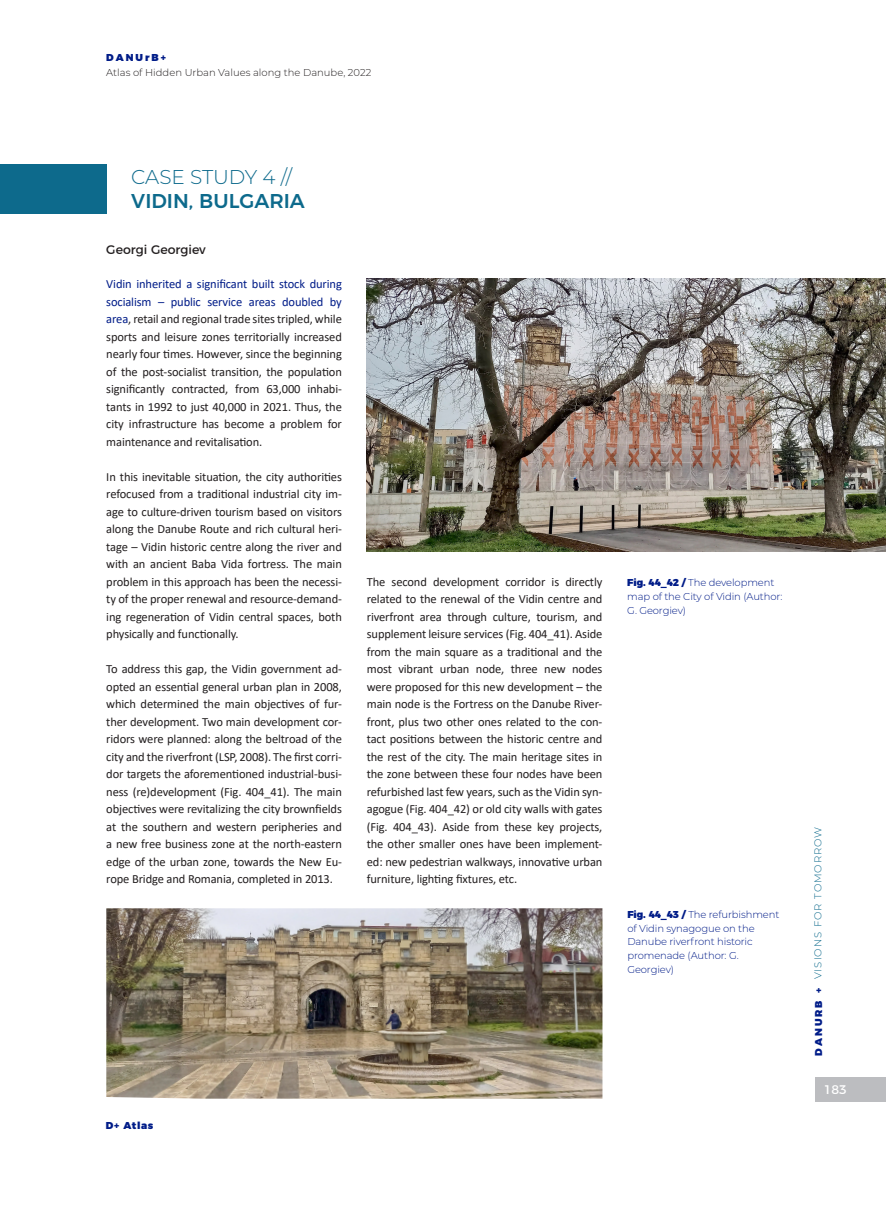
<style>
.page{position:relative;width:886px;height:1205px;background:#fff}
.page>*{position:absolute;margin:0;border:0;box-sizing:border-box;transform-origin:0 0}
.t1{font:500 20px "Montserrat";color:#0d6a8c}
.t2{font:300 20px "Montserrat";letter-spacing:-.01em;color:#0d6a8c}
.t3{font:12.5px/17.5px "Calibri";letter-spacing:-.01em;color:#231f20;text-align:justify}
.t4{font:12.5px "Montserrat";color:#231f20}
.t5{font:12.5px "Montserrat";color:#fff}
.t6{font:300 10px/13.8px "Montserrat";letter-spacing:-.01em;color:#001c88}
.t7{font:300 10px "Montserrat";color:#231f20}
.t8{font:900 10px "Montserrat";letter-spacing:.2em;color:#001c88}
.t9{font:300 10px "Montserrat";letter-spacing:.1em;color:#0d6a8c}
.s1{color:#001c88}
.s2{font-weight:900}
</style>
<div class="page">
<div style="left:815px;top:1077px;width:71px;height:25px;background:#bcbdc0"></div>
<div style="left:0;top:165px;width:106px;height:49px;background:#0d6a8c"></div>
<img style="left:367px;top:279px;width:519px;height:272px">
<img style="left:106px;top:908px;width:496px;height:190px">
<p class="t8" style="left:106px;top:49px;width:61px">DANUrB+</p>
<p class="t7" style="left:106px;top:66px;width:266px">Atlas of Hidden Urban Values along the Danube, 2022</p>
<p class="t2" style="left:131px;top:163px;width:162px">CASE STUDY 4 //</p>
<p class="t1" style="left:131px;top:184px;width:175px">VIDIN, BULGARIA</p>
<p class="t4" style="left:106px;top:239px;width:101px">Georgi Georgiev</p>
<p class="t3" style="left:106px;top:275px;width:237px"><span class="s1">Vidin inherited a significant built stock during socialism – public service areas doubled by area</span>, retail and regional trade sites tripled, while sports and leisure zones territorially increased nearly four times. However, since the beginning of the post-socialist transition, the population significantly contracted, from 63,000 inhabi&shy;tants in 1992 to just 40,000 in 2021. Thus, the city infrastructure has become a problem for maintenance and revitalisation.</p>
<p class="t3" style="left:106px;top:467px;width:237px">In this inevitable situation, the city authorities refocused from a traditional industrial city im&shy;age to culture-driven tourism based on visitors along the Danube Route and rich cultural heri&shy;tage – Vidin historic centre along the river and with an ancient Baba Vida fortress. The main problem in this approach has been the necessi&shy;ty of the proper renewal and resource-demand&shy;ing regeneration of Vidin central spaces, both physically and functionally.</p>
<p class="t3" style="left:106px;top:660px;width:237px">To address this gap, the Vidin government ad&shy;opted an essential general urban plan in 2008, which determined the main objectives of fur&shy;ther development. Two main development cor&shy;ridors were planned: along the beltroad of the city and the riverfront (LSP, 2008). The first corri&shy;dor targets the aforementioned industrial-busi&shy;ness (re)development (Fig. 404_41). The main objectives were revitalizing the city brownfields at the southern and western peripheries and a new free business zone at the north-eastern edge of the urban zone, towards the New Eu&shy;rope Bridge and Romania, completed in 2013.</p>
<p class="t3" style="left:367px;top:572px;width:237px">The second development corridor is directly related to the renewal of the Vidin centre and riverfront area through culture, tourism, and supplement leisure services (Fig. 404_41). Aside from the main square as a traditional and the most vibrant urban node, three new nodes were proposed for this new development – the main node is the Fortress on the Danube River&shy;front, plus two other ones related to the con&shy;tact positions between the historic centre and the rest of the city. The main heritage sites in the zone between these four nodes have been refurbished last few years, such as the Vidin syn&shy;agogue (Fig. 404_42) or old city walls with gates (Fig. 404_43). Aside from these key projects, the other smaller ones have been implement&shy;ed: new pedestrian walkways, innovative urban furniture, lighting fixtures, etc.</p>
<p class="t6" style="left:627px;top:575px;width:157px"><span class="s2">Fig. 44_42 /</span> The development map of the City of Vidin (Author:<br>G. Georgiev)</p>
<p class="t6" style="left:627px;top:907px;width:154px"><span class="s2">Fig. 44_43 /</span> The refurbishment of Vidin synagogue on the<br>Danube riverfront historic promenade (Author: G.<br>Georgiev)</p>
<p class="t8" style="left:106px;top:1117px;width:49px">D+ Atlas</p>
<p class="t9" style="left:811px;top:979px;width:154px;rotate:-90deg">VISIONS FOR TOMORROW</p>
<p class="t8" style="left:810px;top:1055px;width:69px;rotate:-90deg">DANURB +</p>
<p class="t5" style="left:824px;top:1080px;width:25px">183</p>
</div>
